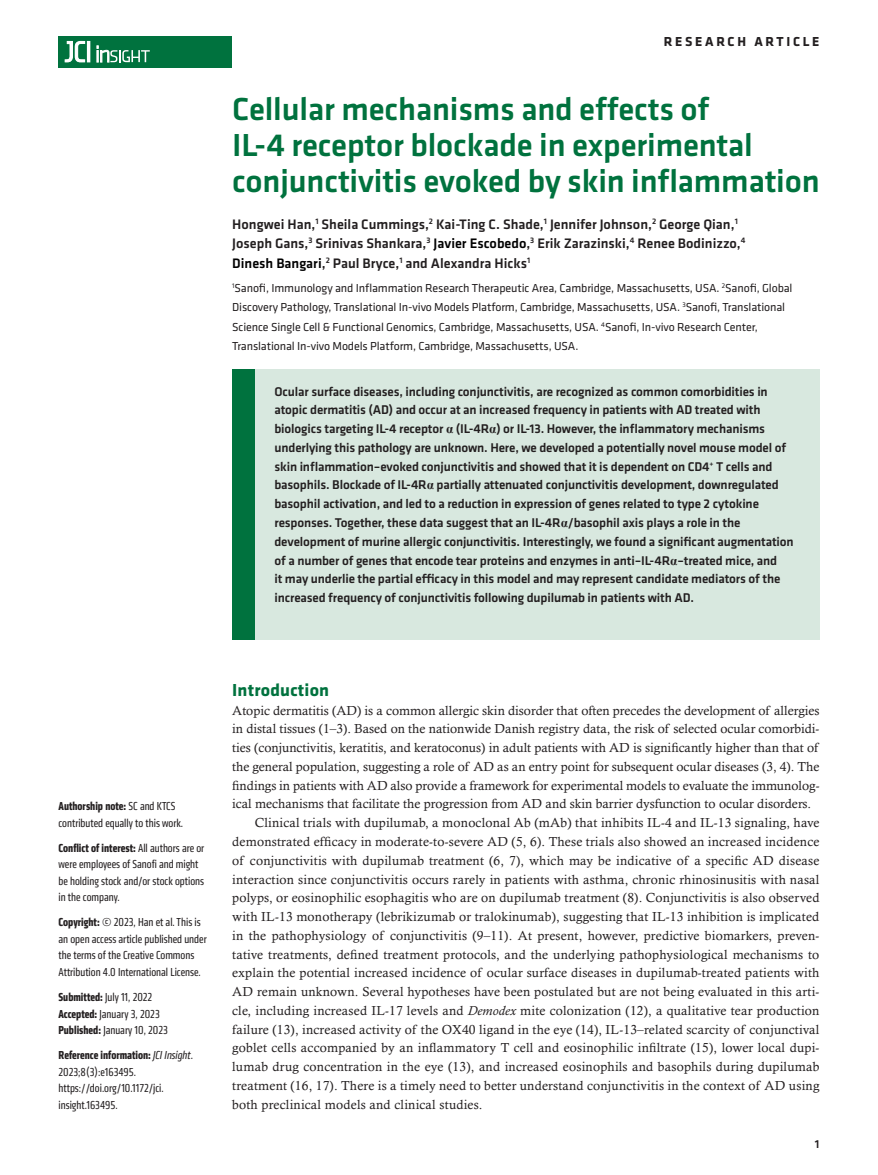
<style>
.page{position:relative;width:878px;height:1175px;background:#fff}
.page>*{position:absolute;margin:0;border:0;box-sizing:border-box;transform-origin:0 0}
.t1{font:500 33px/36px "Klavika Basic";letter-spacing:-.005em;color:#00723e}
.t2{font:700 18px "Klavika";letter-spacing:.01em;color:#00723e}
.t3{font:500 14.25px/19.5px "Klavika Basic";color:#231f20}
.t4{font:700 13.5px "Klavika Basic";letter-spacing:.2em;color:#231f20}
.t5{font:13.2px "Calisto MT Std";letter-spacing:.015em;color:#231f20}
.t6{font:500 13.2px/18.8px "Klavika Basic";letter-spacing:-.01em;color:#231f20}
.t7{font:condensed 12px/16.5px "Klavika";color:#231f20}
.t8{font:12px/19.5px "Klavika";letter-spacing:-.01em;color:#231f20}
.t9{font:500 12px "Klavika Basic";color:#231f20}
.s1{color:#000}
.s2{font-family:"Times New Roman";font-weight:700}
.s3{font-weight:700}
.s4{font-style:italic}
</style>
<div class="page">
<div style="left:59px;top:36px;width:173px;height:31px;background:#00723e"></div>
<hr style="left:87px;top:41px;width:3px;height:21px;background:#fff">
<svg style="left:64px;top:41px;width:21px;height:22px"></svg>
<svg style="left:97px;top:46px;width:53px;height:16px"></svg>
<div style="left:232px;top:369px;width:587px;height:270px;background:#d8e8df"></div>
<div style="left:232px;top:369px;width:22px;height:270px;background:#00723e"></div>
<p class="t4" style="left:663px;top:32px;width:157px">RESEARCH ARTICLE</p>
<h1 class="t1" style="left:232px;top:91px;width:589px">Cellular mechanisms and effects of<br>IL-4 receptor blockade in experimental conjunctivitis evoked by skin inflammation</h1>
<p class="t3" style="left:232px;top:214px;width:515px">Hongwei Han,<sup>1</sup> Sheila Cummings,<sup>2</sup> Kai-Ting C. Shade,<sup>1</sup> Jennifer Johnson,<sup>2</sup> George Qian,<sup>1<br></sup>Joseph Gans,<sup>3</sup> Srinivas Shankara,<sup>3</sup> <span class="s1">Javier Escobedo</span>,<sup>3</sup> Erik Zarazinski,<sup>4</sup> Renee Bodinizzo,<sup>4<br></sup><span class="s1">Dinesh Bangari</span>,<sup>2</sup> Paul Bryce,<sup>1</sup> and Alexandra Hicks<sup>1</sup></p>
<p class="t8" style="left:232px;top:277px;width:561px"><sup>1</sup>Sanofi, Immunology and Inflammation Research Therapeutic Area, Cambridge, Massachusetts, USA. <sup>2</sup>Sanofi, Global Discovery Pathology, Translational In-vivo Models Platform, Cambridge, Massachusetts, USA. <sup>3</sup>Sanofi, Translational Science Single Cell &amp; Functional Genomics, Cambridge, Massachusetts, USA. <sup>4</sup>Sanofi, In-vivo Research Center, Translational In-vivo Models Platform, Cambridge, Massachusetts, USA.</p>
<p class="t6" style="left:274px;top:381px;width:520px">Ocular surface diseases, including conjunctivitis, are recognized as common comorbidities in atopic dermatitis (AD) and occur at an increased frequency in patients with AD treated with biologics targeting IL-4 receptor <span class="s2">α</span> (IL-4R<span class="s2">α</span>) or IL-13. However, the inflammatory mechanisms underlying this pathology are unknown. Here, we developed a potentially novel mouse model of skin inflammation–evoked conjunctivitis and showed that it is dependent on CD4<sup>+</sup> T cells and basophils. Blockade of IL-4R<span class="s2">α</span> partially attenuated conjunctivitis development, downregulated basophil activation, and led to a reduction in expression of genes related to type 2 cytokine responses. Together, these data suggest that an IL-4R<span class="s2">α</span>/basophil axis plays a role in the development of murine allergic conjunctivitis. Interestingly, we found a significant augmentation of a number of genes that encode tear proteins and enzymes in anti–IL-4R<span class="s2">α</span>–treated mice, and<br>it may underlie the partial efficacy in this model and may represent candidate mediators of the increased frequency of conjunctivitis following dupilumab in patients with AD.</p>
<p class="t7" style="left:59px;top:798px;width:126px"><span class="s3">Authorship note:</span> SC and KTCS contributed equally to this work.</p>
<p class="t7" style="left:59px;top:839px;width:147px"><span class="s3">Conflict of interest:</span> All authors are or were employees of Sanofi and might be holding stock and/or stock options in the company.</p>
<p class="t7" style="left:59px;top:914px;width:150px"><span class="s3">Copyright:</span> © 2023, Han et al. This is an open access article published under the terms of the Creative Commons Attribution 4.0 International License.</p>
<p class="t7" style="left:59px;top:988px;width:111px"><span class="s3">Submitted:</span> July 11, 2022<br><span class="s3">Accepted:</span> January 3, 2023<br><span class="s3">Published:</span> January 10, 2023</p>
<p class="t7" style="left:59px;top:1046px;width:136px"><span class="s3">Reference information:</span> <span class="s4">JCI Insight</span>.<br>2023;8(3):e163495. https://doi.org/10.1172/jci. insight.163495.</p>
<h2 class="t2" style="left:232px;top:677px;width:98px">Introduction</h2>
<p class="t5" style="left:232px;top:702px;width:588px">Atopic dermatitis (AD) is a common allergic skin disorder that often precedes the development of allergies</p>
<p class="t5" style="left:232px;top:721px;width:588px">in distal tissues (1–3). Based on the nationwide Danish registry data, the risk of selected ocular comorbidi-</p>
<p class="t5" style="left:232px;top:740px;width:587px">ties (conjunctivitis, keratitis, and keratoconus) in adult patients with AD is significantly higher than that of</p>
<p class="t5" style="left:232px;top:758px;width:588px">the general population, suggesting a role of AD as an entry point for subsequent ocular diseases (3, 4). The</p>
<p class="t5" style="left:232px;top:777px;width:588px">findings in patients with AD also provide a framework for experimental models to evaluate the immunolog-</p>
<p class="t5" style="left:232px;top:796px;width:580px">ical mechanisms that facilitate the progression from AD and skin barrier dysfunction to ocular disorders.</p>
<p class="t5" style="left:255px;top:815px;width:566px">Clinical trials with dupilumab, a monoclonal Ab (mAb) that inhibits IL-4 and IL-13 signaling, have</p>
<p class="t5" style="left:232px;top:834px;width:588px">demonstrated efficacy in moderate-to-severe AD (5, 6). These trials also showed an increased incidence</p>
<p class="t5" style="left:232px;top:852px;width:588px">of conjunctivitis with dupilumab treatment (6, 7), which may be indicative of a specific AD disease</p>
<p class="t5" style="left:232px;top:871px;width:588px">interaction since conjunctivitis occurs rarely in patients with asthma, chronic rhinosinusitis with nasal</p>
<p class="t5" style="left:232px;top:890px;width:588px">polyps, or eosinophilic esophagitis who are on dupilumab treatment (8). Conjunctivitis is also observed</p>
<p class="t5" style="left:232px;top:909px;width:588px">with IL-13 monotherapy (lebrikizumab or tralokinumab), suggesting that IL-13 inhibition is implicated</p>
<p class="t5" style="left:232px;top:927px;width:588px">in the pathophysiology of conjunctivitis (9–11). At present, however, predictive biomarkers, preven-</p>
<p class="t5" style="left:232px;top:946px;width:588px">tative treatments, defined treatment protocols, and the underlying pathophysiological mechanisms to</p>
<p class="t5" style="left:232px;top:965px;width:588px">explain the potential increased incidence of ocular surface diseases in dupilumab-treated patients with</p>
<p class="t5" style="left:232px;top:984px;width:588px">AD remain unknown. Several hypotheses have been postulated but are not being evaluated in this arti-</p>
<p class="t5" style="left:232px;top:1002px;width:588px">cle, including increased IL-17 levels and <span class="s4">Demodex</span> mite colonization (12), a qualitative tear production</p>
<p class="t5" style="left:232px;top:1021px;width:588px">failure (13), increased activity of the OX40 ligand in the eye (14), IL-13–related scarcity of conjunctival</p>
<p class="t5" style="left:232px;top:1040px;width:588px">goblet cells accompanied by an inflammatory T cell and eosinophilic infiltrate (15), lower local dupi-</p>
<p class="t5" style="left:232px;top:1059px;width:588px">lumab drug concentration in the eye (13), and increased eosinophils and basophils during dupilumab</p>
<p class="t5" style="left:232px;top:1077px;width:588px">treatment (16, 17). There is a timely need to better understand conjunctivitis in the context of AD using</p>
<p class="t5" style="left:232px;top:1096px;width:252px">both preclinical models and clinical studies.</p>
<p class="t9" style="left:814px;top:1135px;width:6px">1</p>
</div>
